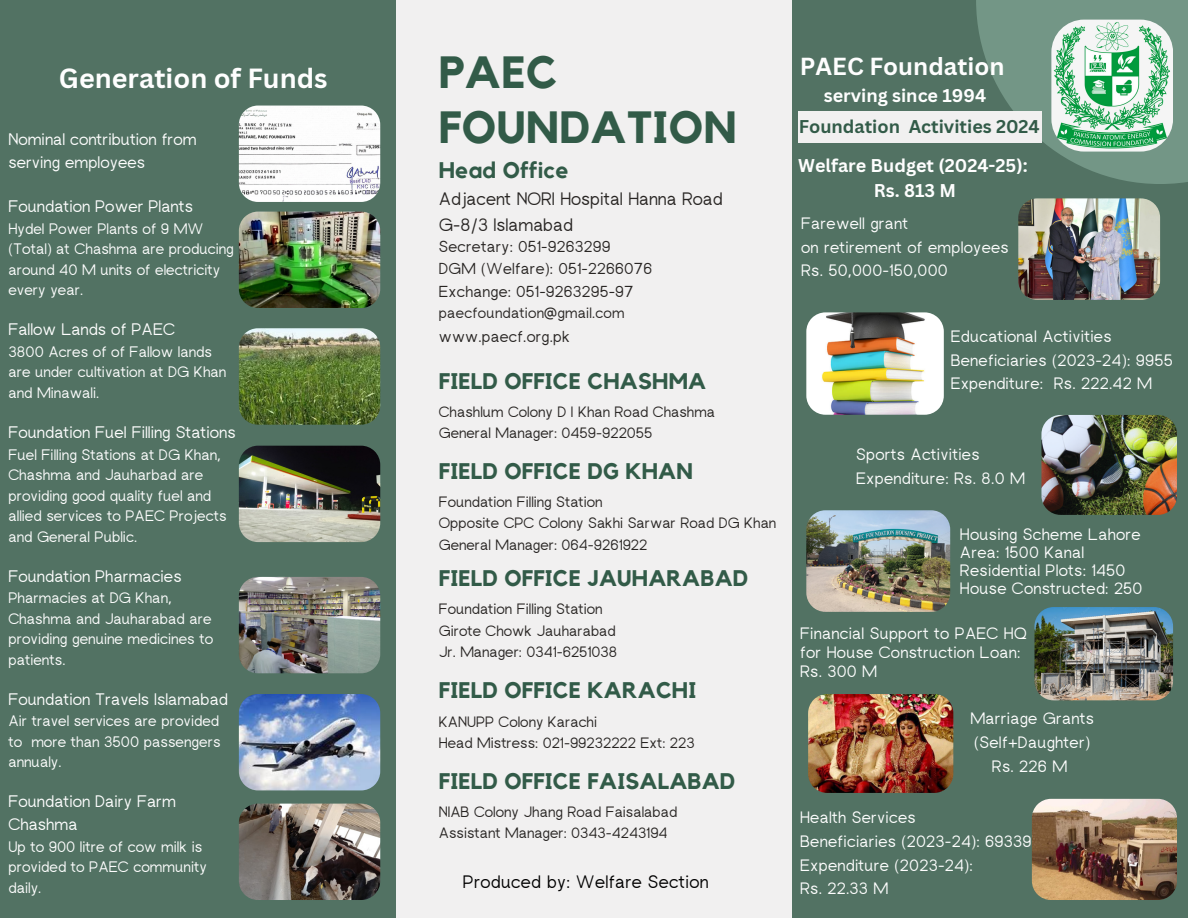
<style>
.page{position:relative;width:1188px;height:918px;background:#527263}
.page>*{position:absolute;margin:0;border:0;box-sizing:border-box;transform-origin:0 0}
.t1{font:700 45px/55.2px "Kollektif";letter-spacing:.01em;color:#325b48}
.t2{font:700 27px "Canva Sans";color:#fefefe}
.t3{font:700 24px "Canva Sans";color:#fefefe}
.t4{font:700 22.5px "Kollektif";letter-spacing:.01em;color:#325b48}
.t5{font:700 18px/24.8px "Canva Sans";color:#fefefe;text-align:center}
.t6{font:18px/25.8px "rugratssans";color:#282523}
.t7{font:18px "rugratssans";letter-spacing:.015em;color:#000}
.t8{font:700 18px "Canva Sans";color:#325b48}
.t9{font:16.65px/22.8px "rugratssans";color:#fefefe}
.t10{font:16.5px/23.7px "rugratssans";letter-spacing:.015em;color:#fefefe}
.t11{font:15.9px "rugratssans";letter-spacing:.015em;color:#282523}
.t12{font:15.15px/20.5px "rugratssans";color:#fefefe}
.t13{font:15px/21.3px "rugratssans";color:#282523}
</style>
<div class="page">
<div style="left:396px;top:0;width:396px;height:917px;background:#f1f0f0"></div>
<svg style="left:976px;top:0;width:212px;height:184px;fill:#739686"></svg>
<img style="left:1051px;top:20px;width:122px;height:131px;border-radius:33px">
<img style="left:1018px;top:198px;width:142px;height:102px;border-radius:19px">
<img style="left:806px;top:312px;width:138px;height:103px">
<img style="left:1041px;top:415px;width:136px;height:100px;border-radius:19px">
<img style="left:806px;top:510px;width:144px;height:102px;border-radius:19px">
<img style="left:1035px;top:607px;width:138px;height:93px;border-radius:19px">
<img style="left:808px;top:694px;width:145px;height:99px">
<img style="left:1032px;top:799px;width:145px;height:101px">
<img style="left:239px;top:212px;width:141px;height:96px">
<img style="left:239px;top:328px;width:141px;height:97px">
<img style="left:239px;top:804px;width:141px;height:96px">
<img style="left:239px;top:694px;width:141px;height:96px">
<img style="left:239px;top:577px;width:141px;height:96px">
<img style="left:239px;top:446px;width:141px;height:96px">
<img style="left:239px;top:106px;width:141px;height:96px">
<div style="left:798px;top:111px;width:243px;height:31px;background:#f1f0f0"></div>
<p class="t2" style="left:59px;top:59px;width:270px">Generation of Funds</p>
<h3 class="t1" style="left:439px;top:46px;width:299px">PAEC<br>FOUNDATION</h3>
<h3 class="t4" style="left:439px;top:160px;width:131px">Head Office</h3>
<h3 class="t6" style="left:439px;top:188px;width:285px">Adjacent NORI Hospital Hanna Road<br>G-8/3 Islamabad</h3>
<p class="t11" style="left:439px;top:240px;width:173px">Secretary: 051-9263299</p>
<p class="t11" style="left:439px;top:263px;width:215px">DGM (Welfare): 051-2266076</p>
<p class="t11" style="left:439px;top:285px;width:196px">Exchange: 051-9263295-97</p>
<h3 class="t11" style="left:439px;top:330px;width:133px">www.paecf.org.pk</h3>
<p class="t9" style="left:8px;top:129px;width:190px">Nominal contribution from serving employees</p>
<p class="t9" style="left:8px;top:196px;width:186px">Foundation Power Plants</p>
<p class="t12" style="left:8px;top:220px;width:227px">Hydel Power Plants of 9 MW (Total) at Chashma are producing around 40 M units of electricity every year.</p>
<p class="t9" style="left:8px;top:320px;width:168px">Fallow Lands of PAEC</p>
<p class="t12" style="left:8px;top:343px;width:220px">3800 Acres of of Fallow lands are under cultivation at DG Khan and Minawali.</p>
<p class="t9" style="left:8px;top:422px;width:229px">Foundation Fuel Filling Stations</p>
<p class="t12" style="left:8px;top:445px;width:220px">Fuel Filling Stations at DG Khan,<br>Chashma and Jauharbad are providing good quality fuel and allied services to PAEC Projects and General Public.</p>
<p class="t9" style="left:8px;top:566px;width:175px">Foundation Pharmacies</p>
<p class="t12" style="left:8px;top:589px;width:206px">Pharmacies at DG Khan,<br>Chashma and Jauharabad are providing genuine medicines to patients.</p>
<p class="t9" style="left:8px;top:689px;width:221px">Foundation Travels Islamabad</p>
<h1 class="t12" style="left:8px;top:712px;width:214px;text-align:justify">Air travel services are provided to more than 3500 passengers annualy.</h1>
<h5 class="t9" style="left:8px;top:792px;width:169px">Foundation Dairy Farm<br>Chashma</h5>
<p class="t12" style="left:8px;top:838px;width:200px">Up to 900 litre of cow milk is provided to PAEC community daily.</p>
<p class="t13" style="left:439px;top:303px;width:187px">paecfoundation@gmail.com</p>
<p class="t4" style="left:439px;top:371px;width:269px">FIELD OFFICE CHASHMA</p>
<p class="t13" style="left:439px;top:402px;width:278px">Chashlum Colony D I Khan Road Chashma<br>General Manager: 0459-922055</p>
<p class="t4" style="left:439px;top:461px;width:256px">FIELD OFFICE DG KHAN</p>
<h4 class="t13" style="left:439px;top:492px;width:165px">Foundation Filling Station</h4>
<h4 class="t13" style="left:439px;top:514px;width:339px">Opposite CPC Colony Sakhi Sarwar Road DG Khan</h4>
<h4 class="t13" style="left:439px;top:535px;width:210px">General Manager: 064-9261922</h4>
<h3 class="t4" style="left:439px;top:568px;width:311px">FIELD OFFICE JAUHARABAD</h3>
<p class="t13" style="left:439px;top:600px;width:165px">Foundation Filling Station</p>
<h5 class="t13" style="left:439px;top:621px;width:178px">Girote Chowk Jauharabad</h5>
<p class="t13" style="left:439px;top:643px;width:180px">Jr. Manager: 0341-6251038</p>
<h5 class="t4" style="left:439px;top:679px;width:259px">FIELD OFFICE KARACHI</h5>
<h5 class="t13" style="left:439px;top:712px;width:160px">KANUPP Colony Karachi</h5>
<p class="t13" style="left:439px;top:734px;width:257px">Head Mistress: 021-99232222 Ext: 223</p>
<p class="t4" style="left:439px;top:770px;width:298px">FIELD OFFICE FAISALABAD</p>
<h5 class="t13" style="left:439px;top:802px;width:240px">NIAB Colony Jhang Road Faisalabad</h5>
<p class="t13" style="left:439px;top:824px;width:230px">Assistant Manager: 0343-4243194</p>
<h5 class="t7" style="left:463px;top:875px;width:247px">Produced by: Welfare Section</h5>
<p class="t3" style="left:800px;top:49px;width:206px">PAEC Foundation</p>
<p class="t5" style="left:824px;top:82px;width:164px">serving since 1994</p>
<p class="t8" style="left:799px;top:114px;width:243px">Foundation Activities 2024</p>
<p class="t5" style="left:798px;top:153px;width:231px">Welfare Budget (2024-25):<br>Rs. 813 M</p>
<p class="t10" style="left:801px;top:213px;width:209px">Farewell grant<br>on retirement of employees<br>Rs. 50,000-150,000</p>
<p class="t10" style="left:951px;top:326px;width:224px">Educational Activities<br>Beneficiaries (2023-24): 9955<br>Expenditure: Rs. 222.42 M</p>
<h3 class="t10" style="left:856px;top:444px;width:170px">Sports Activities<br>Expenditure: Rs. 8.0 M</h3>
<p class="t10" style="left:960px;top:527px;width:184px;line-height:18px">Housing Scheme Lahore<br>Area: 1500 Kanal<br>Residential Plots: 1450<br>House Constructed: 250</p>
<p class="t10" style="left:800px;top:625px;width:228px;line-height:19.2px">Financial Support to PAEC HQ for House Construction Loan:<br>Rs. 300 M</p>
<h5 class="t10" style="left:970px;top:708px;width:125px;text-align:center">Marriage Grants (Self+Daughter)<br>Rs. 226 M</h5>
<p class="t10" style="left:800px;top:807px;width:233px">Health Services<br>Beneficiaries (2023-24): 69339<br>Expenditure (2023-24):<br>Rs. 22.33 M</p>
</div>
